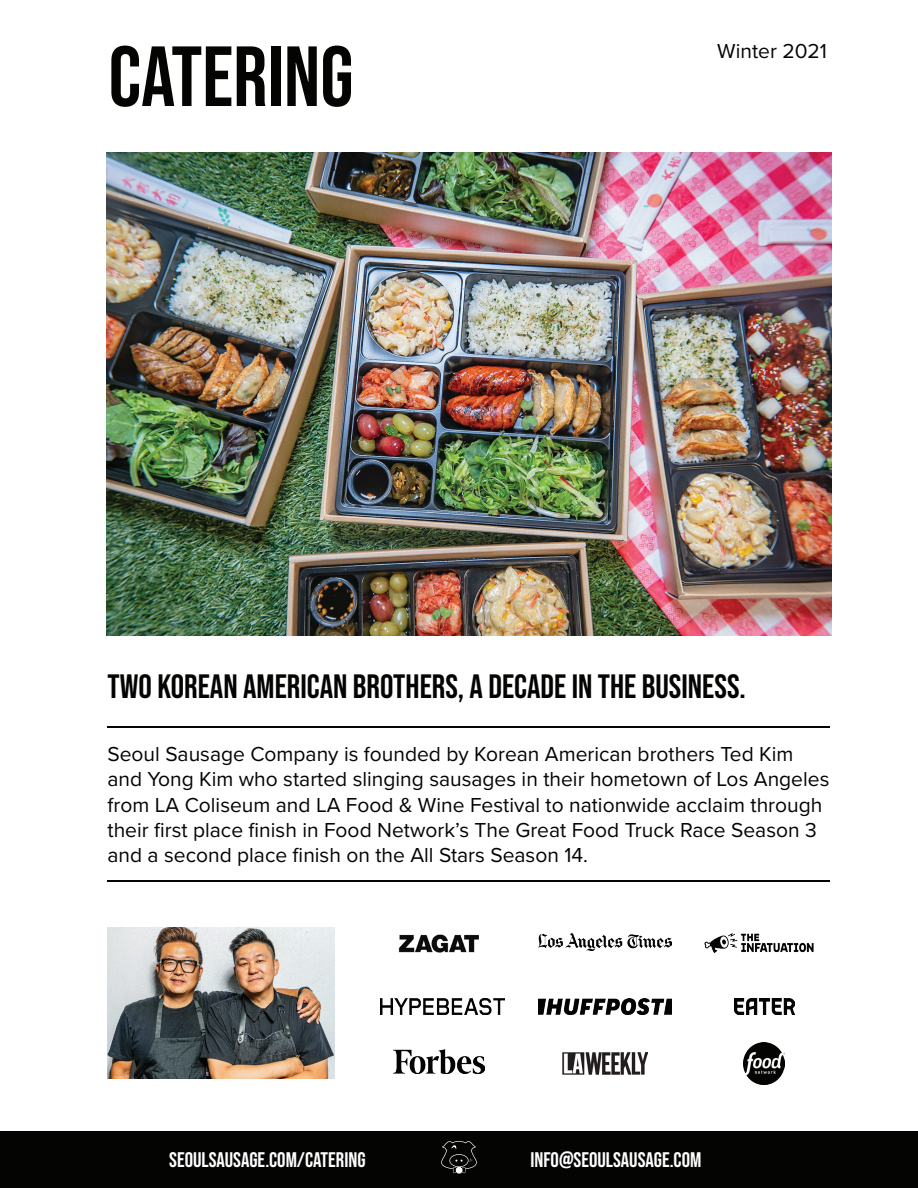
<style>
.page{position:relative;width:918px;height:1188px;background:#fff}
.page>*{position:absolute;margin:0;border:0;box-sizing:border-box;transform-origin:0 0}
.t1{font:85.2px "Bebas Neue";color:#040503}
.t2{font:33.6px "Bebas Neue";color:#040503}
.t3{font:21px/25.2px "Proxima Nova";color:#040503}
.t4{font:21px "Bebas Neue";color:#fff}
</style>
<div class="page">
<img style="left:107px;top:152px;width:724px;height:484px">
<div style="left:0;top:1132px;width:918px;height:56px;background:#040503"></div>
<svg style="left:441px;top:1141px;width:36px;height:32px"></svg>
<div style="left:456px;top:1167px;width:7px;height:7px;border:3px solid #fff;border-radius:50%"></div>
<img style="left:108px;top:927px;width:226px;height:151px">
<hr style="left:108px;top:880px;width:722px;height:2px;background:#040503">
<hr style="left:108px;top:726px;width:722px;height:1px;background:#040503">
<img style="left:704px;top:933px;width:110px;height:20px">
<img style="left:539px;top:933px;width:133px;height:17px">
<img style="left:735px;top:998px;width:60px;height:17px">
<img style="left:743px;top:1043px;width:42px;height:41px">
<img style="left:381px;top:999px;width:124px;height:15px">
<img style="left:393px;top:1050px;width:91px;height:23px">
<img style="left:539px;top:999px;width:133px;height:15px">
<img style="left:398px;top:934px;width:81px;height:19px">
<img style="left:563px;top:1053px;width:85px;height:22px">
<h1 class="t1" style="left:109px;top:29px;width:247px">CATERING</h1>
<p class="t3" style="left:717px;top:38px;width:111px">Winter 2021</p>
<h2 class="t2" style="left:108px;top:668px;width:640px">TWO KOREAN AMERICAN BROTHERS, A DECADE IN THE BUSINESS.</h2>
<p class="t3" style="left:107px;top:741px;width:723px">Seoul Sausage Company is founded by Korean American brothers Ted Kim and Yong Kim who started slinging sausages in their hometown of Los Angeles from LA Coliseum and LA Food &amp; Wine Festival to nationwide acclaim through their first place finish in Food Network’s The Great Food Truck Race Season 3 and a second place finish on the All Stars Season 14.</p>
<p class="t4" style="left:169px;top:1149px;width:198px">SEOULSAUSAGE.COM/CATERING</p>
<p class="t4" style="left:530px;top:1148px;width:172px">INFO@SEOULSAUSAGE.COM</p>
</div>
